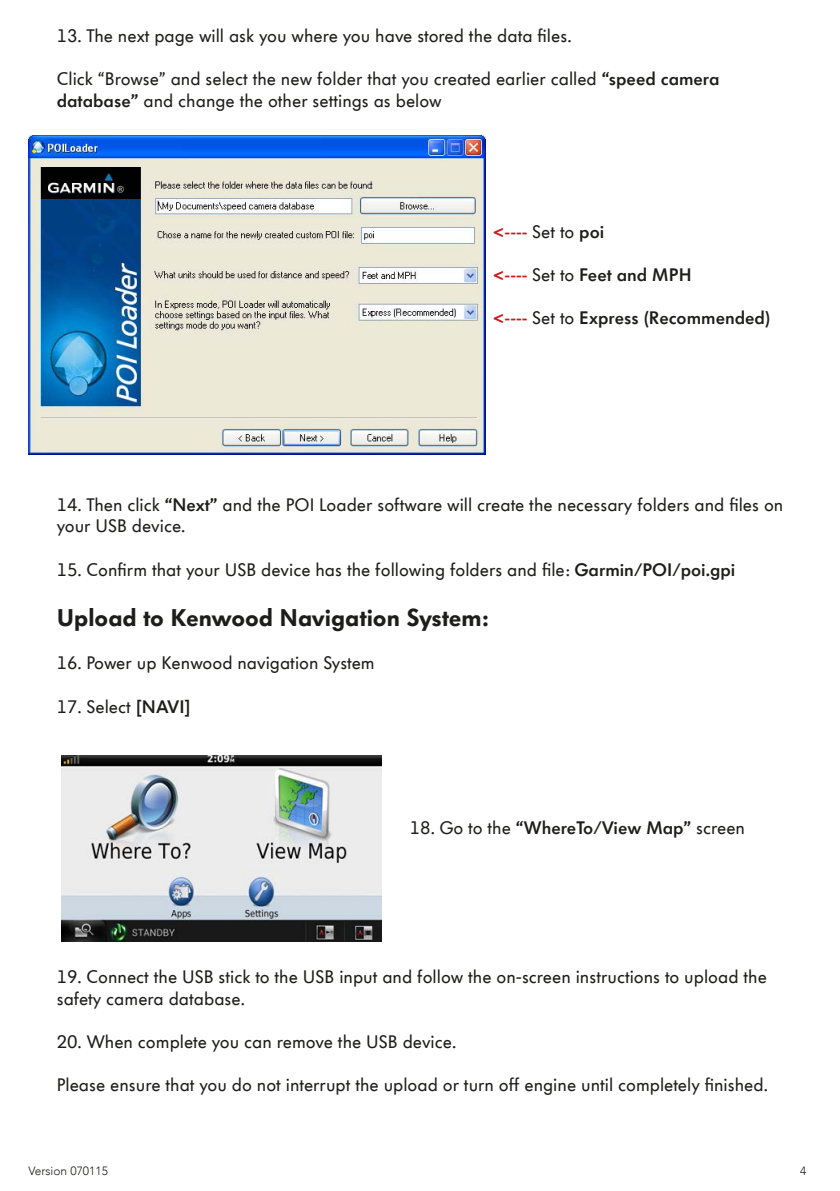
<style>
.page{position:relative;width:840px;height:1191px;background:#fff}
.page>*{position:absolute;margin:0;border:0;box-sizing:border-box;transform-origin:0 0}
.t1{font:900 24px "VW Headline OT";color:#1d1d1b}
.t2{font:18px/21.6px "VW Headline OT";color:#1d1d1b}
.t3{font:600 18px "VW Headline OT";color:#1d1d1b}
.t4{font:600 18px "Avenir Next";color:#cd171a}
.t5{font:300 12px "Avenir";color:#1d1d1b}
.s1{font-weight:600}
.s2{font-family:"VW Headline OT";font-weight:400;color:#1d1d1b}
.s3{font-family:"VW Headline OT";color:#1d1d1b}
.s4{font-family:"Avenir Next";color:#cd171a}
.s5{font-weight:400}
</style>
<div class="page">
<img style="left:29px;top:136px;width:456px;height:319px">
<img style="left:61px;top:755px;width:320px;height:186px">
<p class="t2" style="left:57px;top:25px;width:516px">13. The next page will ask you where you have stored the data files.</p>
<p class="t2" style="left:57px;top:68px;width:664px">Click “Browse” and select the new folder that you created earlier called <span class="s1">“speed camera database”</span> and change the other settings as below</p>
<p class="t4" style="left:492px;top:216px;width:113px">&lt;---- <span class="s2">Set to</span> <span class="s3">poi</span></p>
<p class="t3" style="left:492px;top:263px;width:200px"><span class="s4">&lt;----</span> <span class="s5">Set to</span> Feet and MPH</p>
<p class="t3" style="left:492px;top:306px;width:279px"><span class="s4">&lt;----</span> <span class="s5">Set to</span> Express (Recommended)</p>
<p class="t2" style="left:57px;top:494px;width:727px">14. Then click <span class="s1">“Next”</span> and the POI Loader software will create the necessary folders and files on your USB device.</p>
<p class="t2" style="left:57px;top:559px;width:679px">15. Confirm that your USB device has the following folders and file: <span class="s1">Garmin/POI/poi.gpi</span></p>
<h1 class="t1" style="left:57px;top:601px;width:434px">Upload to Kenwood Navigation System:</h1>
<p class="t2" style="left:57px;top:652px;width:319px">16. Power up Kenwood navigation System</p>
<p class="t2" style="left:57px;top:696px;width:135px">17. Select <span class="s1">[NAVI]</span></p>
<p class="t3" style="left:409px;top:815px;width:336px"><span class="s5">18. Go to the</span> “WhereTo/View Map” <span class="s5">screen</span></p>
<p class="t2" style="left:57px;top:966px;width:711px">19. Connect the USB stick to the USB input and follow the on-screen instructions to upload the safety camera database.</p>
<p class="t2" style="left:57px;top:1031px;width:401px">20. When complete you can remove the USB device.</p>
<p class="t2" style="left:57px;top:1074px;width:712px">Please ensure that you do not interrupt the upload or turn off engine until completely finished.</p>
<p class="t5" style="left:28px;top:1163px;width:81px">Version 070115</p>
<p class="t5" style="left:799px;top:1163px;width:8px">4</p>
</div>
